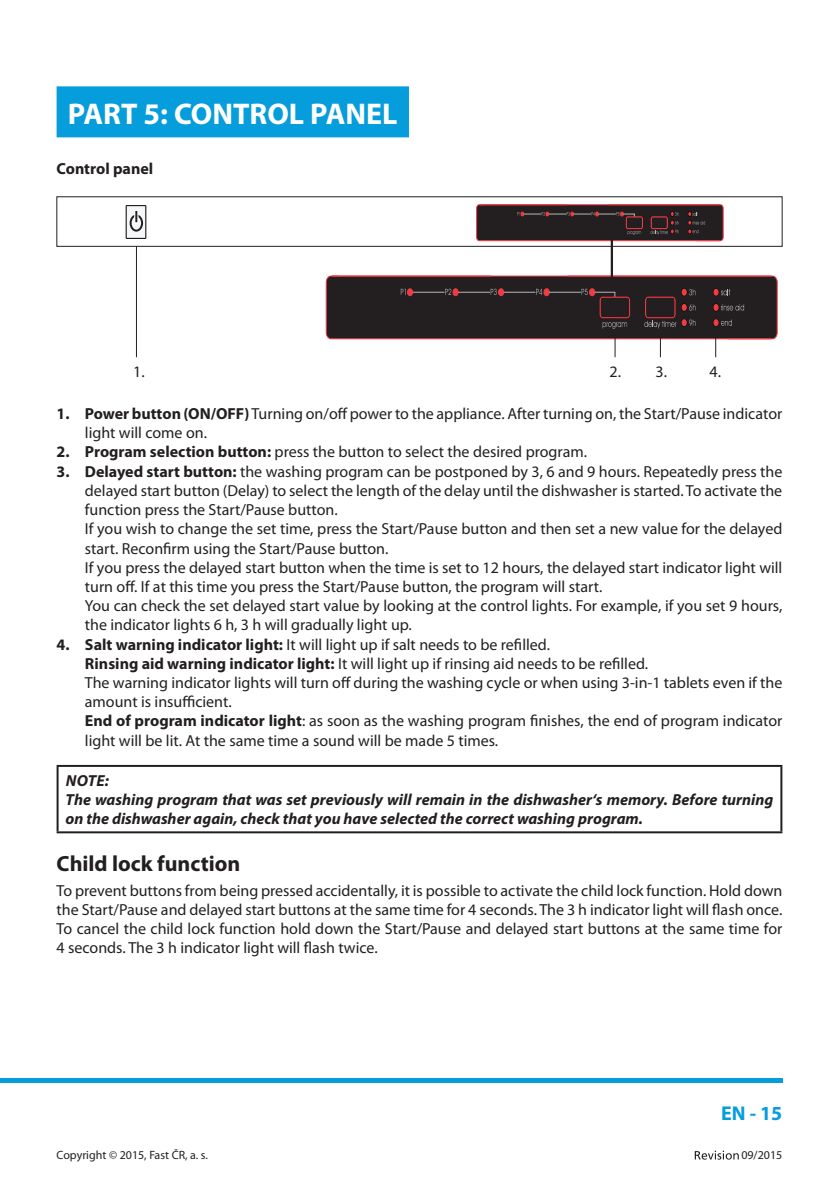
<style>
.page{position:relative;width:838px;height:1193px;background:#fff}
.page>*{position:absolute;margin:0;border:0;box-sizing:border-box;transform-origin:0 0}
.t1{font:700 30px "Myriad Pro";color:#fff}
.t2{font:700 22px "Myriad Pro";color:#231f20}
.t3{font:700 20px "Myriad Pro";color:#069ddc}
.t4{font:16px/19.2px "Myriad Pro";color:#231f20}
.t5{font:italic 700 16px/19.2px "Myriad Pro";color:#231f20}
.t6{font:700 16px "Myriad Pro";color:#231f20}
.t7{font:12px "Myriad Pro";color:#231f20}
.s1{font-weight:700}
</style>
<div class="page">
<div style="left:0;top:1078px;width:782px;height:5px;background:#069ddc"></div>
<svg style="left:695px;top:1150px;width:44px;height:9px"></svg>
<div style="left:57px;top:86px;width:352px;height:51px;background:#069ddc"></div>
<div style="left:126px;top:205px;width:20px;height:34px;border:1px solid #000"></div>
<svg style="left:126px;top:206px;width:20px;height:33px"></svg>
<svg style="left:476px;top:204px;width:248px;height:38px;background:#3e292b"></svg>
<hr style="left:611px;top:239px;width:2px;height:38px;background:#231f20">
<hr style="left:136px;top:246px;width:1px;height:111px;background:#231f20">
<svg style="left:325px;top:275px;width:453px;height:82px"></svg>
<hr style="left:57px;top:765px;width:725px;height:2px;background:#231f20">
<hr style="left:57px;top:767px;width:2px;height:64px;background:#231f20">
<hr style="left:780px;top:767px;width:2px;height:64px;background:#231f20">
<hr style="left:57px;top:831px;width:725px;height:2px;background:#231f20">
<h1 class="t1" style="left:68px;top:103px;width:331px">PART 5: CONTROL PANEL</h1>
<p class="t6" style="left:57px;top:163px;width:98px">Control panel</p>
<p class="t4" style="left:133px;top:363px;width:13px">1.</p>
<p class="t4" style="left:609px;top:363px;width:59px">2. 3.</p>
<p class="t4" style="left:709px;top:363px;width:13px">4.</p>
<p class="t4" style="left:85px;top:405px;width:699px;text-indent:-28px"><span class="s1">1. Power button (ON/OFF)</span> Turning on/off power to the appliance. After turning on, the Start/Pause indicator light will come on.</p>
<p class="t4" style="left:57px;top:444px;width:532px"><span class="s1">2. Program selection button:</span> press the button to select the desired program.</p>
<p class="t4" style="left:85px;top:463px;width:699px;text-indent:-28px"><span class="s1">3. Delayed start button:</span> the washing program can be postponed by 3, 6 and 9 hours. Repeatedly press the delayed start button (Delay) to select the length of the delay until the dishwasher is started. To activate the function press the Start/Pause button.<br>If you wish to change the set time, press the Start/Pause button and then set a new value for the delayed start. Reconfirm using the Start/Pause button.<br>If you press the delayed start button when the time is set to 12 hours, the delayed start indicator light will turn off. If at this time you press the Start/Pause button, the program will start.<br>You can check the set delayed start value by looking at the control lights. For example, if you set 9 hours, the indicator lights 6 h, 3 h will gradually light up.</p>
<p class="t4" style="left:85px;top:636px;width:699px;text-indent:-28px"><span class="s1">4. Salt warning indicator light:</span> It will light up if salt needs to be refilled.<br><span class="s1">Rinsing aid warning indicator light:</span> It will light up if rinsing aid needs to be refilled.<br>The warning indicator lights will turn off during the washing cycle or when using 3-in-1 tablets even if the amount is insufficient.<br><span class="s1">End of program indicator light</span>: as soon as the washing program finishes, the end of program indicator light will be lit. At the same time a sound will be made 5 times.</p>
<p class="t5" style="left:66px;top:772px;width:709px">NOTE:<br>The washing program that was set previously will remain in the dishwasher‘s memory. Before turning on the dishwasher again, check that you have selected the correct washing program.</p>
<h2 class="t2" style="left:57px;top:855px;width:185px">Child lock function</h2>
<p class="t4" style="left:57px;top:882px;width:727px;text-align:justify">To prevent buttons from being pressed accidentally, it is possible to activate the child lock function. Hold down the Start/Pause and delayed start buttons at the same time for 4 seconds. The 3 h indicator light will flash once.<br>To cancel the child lock function hold down the Start/Pause and delayed start buttons at the same time for 4 seconds. The 3 h indicator light will flash twice.</p>
<p class="t3" style="left:721px;top:1105px;width:63px">EN - 15</p>
<p class="t7" style="left:57px;top:1150px;width:153px">Copyright © 2015, Fast ČR, a. s.</p>
<p class="t7" style="left:741px;top:1150px;width:43px">09/2015</p>
</div>
